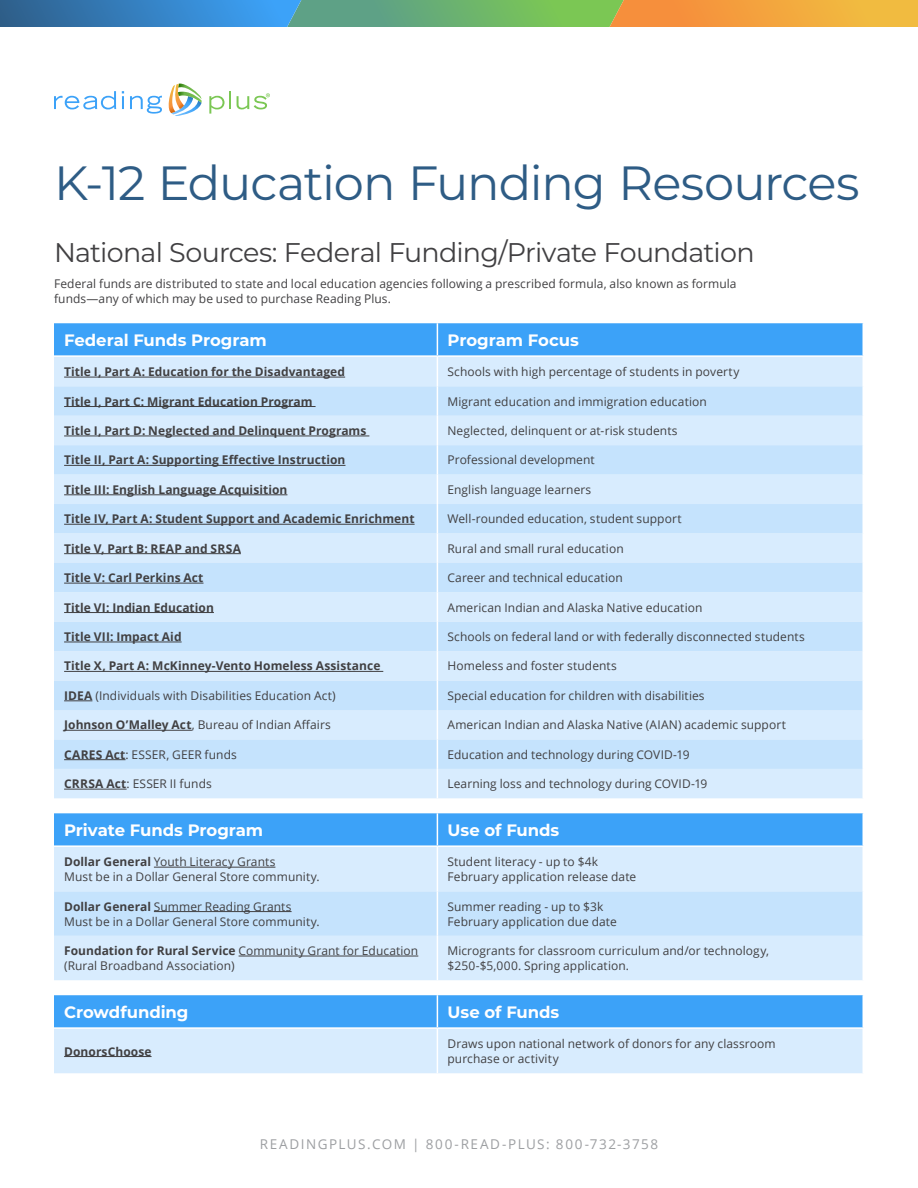
<style>
.page{position:relative;width:918px;height:1188px;background:#fff}
.page>*{position:absolute;margin:0;border:0;box-sizing:border-box;transform-origin:0 0}
.t1{font:48px "Montserrat";letter-spacing:-.02em;color:#2e5c85}
.t2{font:27px "Montserrat";letter-spacing:-.03em;color:#414042}
.t3{font:700 16.5px "Montserrat";letter-spacing:-.005em;color:#fff}
.t4{font:13.5px "Open Sans";letter-spacing:.115em;color:#9d9fa2}
.t5{font:12px/15px "Open Sans";letter-spacing:.005em;color:#414042}
.t6{font:700 12px "Open Sans";letter-spacing:.005em;color:#414042}
.s1{font-weight:700}
</style>
<div class="page">
<div style="left:54px;top:769px;width:808px;height:29px;background:#d8ecfe"></div>
<svg style="left:54px;top:386px;width:808px;height:383px;background:#cde6fd"></svg>
<svg style="left:54px;top:323px;width:808px;height:63px;background:#86c4fa"></svg>
<hr style="left:437px;top:386px;width:1px;height:30px;background:#fff">
<svg style="left:437px;top:416px;width:1px;height:29px"></svg>
<hr style="left:437px;top:445px;width:1px;height:30px;background:#fff">
<svg style="left:437px;top:475px;width:1px;height:58px"></svg>
<hr style="left:437px;top:533px;width:1px;height:30px;background:#fff">
<svg style="left:437px;top:563px;width:1px;height:29px"></svg>
<hr style="left:437px;top:592px;width:1px;height:30px;background:#fff">
<svg style="left:437px;top:622px;width:1px;height:29px"></svg>
<hr style="left:437px;top:651px;width:1px;height:30px;background:#fff">
<svg style="left:437px;top:681px;width:1px;height:58px"></svg>
<hr style="left:437px;top:739px;width:1px;height:30px;background:#fff">
<svg style="left:437px;top:769px;width:1px;height:29px"></svg>
<hr style="left:54px;top:355px;width:383px;height:2px;background:#fff">
<hr style="left:437px;top:355px;width:427px;height:2px;background:#fff">
<hr style="left:437px;top:323px;width:1px;height:32px;background:#fff">
<hr style="left:64px;top:377px;width:281px;height:1px;background:#414042">
<hr style="left:64px;top:406px;width:252px;height:1px;background:#414042">
<hr style="left:64px;top:436px;width:305px;height:1px;background:#414042">
<hr style="left:64px;top:465px;width:281px;height:1px;background:#414042">
<hr style="left:64px;top:495px;width:223px;height:1px;background:#414042">
<hr style="left:64px;top:524px;width:351px;height:1px;background:#414042">
<hr style="left:64px;top:553px;width:177px;height:1px;background:#414042">
<hr style="left:64px;top:583px;width:140px;height:1px;background:#414042">
<hr style="left:64px;top:612px;width:150px;height:1px;background:#414042">
<hr style="left:64px;top:642px;width:118px;height:1px;background:#414042">
<hr style="left:64px;top:671px;width:319px;height:1px;background:#414042">
<svg style="left:64px;top:701px;width:28px;height:1px"></svg>
<hr style="left:64px;top:730px;width:128px;height:1px;background:#414042">
<hr style="left:64px;top:759px;width:62px;height:1px;background:#414042">
<hr style="left:64px;top:789px;width:63px;height:1px;background:#414042">
<svg style="left:0;top:0;width:918px;height:27px;background:#869d79"></svg>
<svg style="left:54px;top:91px;width:62px;height:18px"></svg>
<svg style="left:122px;top:91px;width:2px;height:18px"></svg>
<svg style="left:130px;top:96px;width:32px;height:18px"></svg>
<svg style="left:209px;top:91px;width:22px;height:23px"></svg>
<svg style="left:237px;top:93px;width:33px;height:16px"></svg>
<svg style="left:168px;top:84px;width:34px;height:32px"></svg>
<div style="left:54px;top:813px;width:808px;height:32px;background:#3ca2f8"></div>
<div style="left:54px;top:847px;width:808px;height:133px;background:#d8ecfe"></div>
<div style="left:54px;top:891px;width:808px;height:45px;background:#c5e3fd"></div>
<hr style="left:437px;top:847px;width:1px;height:44px;background:#fff">
<hr style="left:437px;top:891px;width:1px;height:45px;background:#fff">
<hr style="left:437px;top:936px;width:1px;height:44px;background:#fff">
<hr style="left:437px;top:813px;width:1px;height:32px;background:#fff">
<hr style="left:154px;top:867px;width:121px;height:1px;background:#414042">
<hr style="left:154px;top:911px;width:138px;height:1px;background:#414042">
<hr style="left:239px;top:956px;width:179px;height:1px;background:#414042">
<svg style="left:54px;top:995px;width:808px;height:78px;background:#96cdfb"></svg>
<hr style="left:437px;top:1029px;width:1px;height:44px;background:#fff">
<hr style="left:54px;top:1027px;width:383px;height:2px;background:#fff">
<hr style="left:437px;top:1027px;width:427px;height:2px;background:#fff">
<hr style="left:437px;top:995px;width:1px;height:32px;background:#fff">
<hr style="left:64px;top:1056px;width:88px;height:1px;background:#414042">
<h1 class="t1" style="left:54px;top:150px;width:807px">K-12 Education Funding Resources</h1>
<h2 class="t2" style="left:54px;top:234px;width:702px">National Sources: Federal Funding/Private Foundation</h2>
<p class="t5" style="left:54px;top:276px;width:684px">Federal funds are distributed to state and local education agencies following a prescribed formula, also known as formula funds—any of which may be used to purchase Reading Plus.</p>
<h3 class="t3" style="left:64px;top:328px;width:204px">Federal Funds Program</h3>
<h3 class="t3" style="left:448px;top:328px;width:133px">Program Focus</h3>
<p class="t6" style="left:64px;top:363px;width:283px">Title I, Part A: Education for the Disadvantaged</p>
<p class="t5" style="left:448px;top:364px;width:293px">Schools with high percentage of students in poverty</p>
<p class="t6" style="left:64px;top:393px;width:250px">Title I, Part C: Migrant Education Program</p>
<p class="t5" style="left:448px;top:393px;width:261px">Migrant education and immigration education</p>
<p class="t6" style="left:64px;top:422px;width:304px">Title I, Part D: Neglected and Delinquent Programs</p>
<p class="t5" style="left:448px;top:423px;width:232px">Neglected, delinquent or at-risk students</p>
<p class="t6" style="left:64px;top:452px;width:283px">Title II, Part A: Supporting Effective Instruction</p>
<p class="t5" style="left:448px;top:452px;width:149px">Professional development</p>
<p class="t6" style="left:64px;top:481px;width:225px">Title III: English Language Acquisition</p>
<p class="t5" style="left:448px;top:482px;width:145px">English language learners</p>
<p class="t6" style="left:64px;top:511px;width:352px">Title IV, Part A: Student Support and Academic Enrichment</p>
<p class="t5" style="left:448px;top:511px;width:236px">Well-rounded education, student support</p>
<p class="t6" style="left:64px;top:540px;width:178px">Title V, Part B: REAP and SRSA</p>
<p class="t5" style="left:448px;top:541px;width:178px">Rural and small rural education</p>
<p class="t6" style="left:64px;top:569px;width:141px">Title V: Carl Perkins Act</p>
<p class="t5" style="left:448px;top:570px;width:177px">Career and technical education</p>
<p class="t6" style="left:64px;top:599px;width:151px">Title VI: Indian Education</p>
<p class="t5" style="left:448px;top:599px;width:256px">American Indian and Alaska Native education</p>
<p class="t6" style="left:64px;top:628px;width:119px">Title VII: Impact Aid</p>
<p class="t5" style="left:448px;top:629px;width:359px">Schools on federal land or with federally disconnected students</p>
<p class="t6" style="left:64px;top:658px;width:318px">Title X, Part A: McKinney-Vento Homeless Assistance</p>
<p class="t5" style="left:448px;top:658px;width:171px">Homeless and foster students</p>
<p class="t5" style="left:64px;top:688px;width:273px"><span class="s1">IDEA</span> (Individuals with Disabilities Education Act)</p>
<p class="t5" style="left:448px;top:688px;width:259px">Special education for children with disabilities</p>
<p class="t5" style="left:64px;top:717px;width:268px"><span class="s1">Johnson O’Malley Act</span>, Bureau of Indian Affairs</p>
<p class="t5" style="left:448px;top:717px;width:340px">American Indian and Alaska Native (AIAN) academic support</p>
<p class="t5" style="left:64px;top:747px;width:174px"><span class="s1">CARES Act</span>: ESSER, GEER funds</p>
<p class="t5" style="left:448px;top:747px;width:244px">Education and technology during COVID-19</p>
<p class="t5" style="left:64px;top:776px;width:149px"><span class="s1">CRRSA Act</span>: ESSER II funds</p>
<p class="t5" style="left:448px;top:776px;width:262px">Learning loss and technology during COVID-19</p>
<h3 class="t3" style="left:64px;top:818px;width:201px">Private Funds Program</h3>
<h3 class="t3" style="left:448px;top:818px;width:113px">Use of Funds</h3>
<p class="t5" style="left:64px;top:854px;width:257px"><span class="s1">Dollar General</span> Youth Literacy Grants<br>Must be in a Dollar General Store community.</p>
<p class="t5" style="left:448px;top:854px;width:190px">Student literacy - up to $4k<br>February application release date</p>
<p class="t5" style="left:64px;top:899px;width:257px"><span class="s1">Dollar General</span> Summer Reading Grants<br>Must be in a Dollar General Store community.</p>
<p class="t5" style="left:448px;top:899px;width:171px">Summer reading - up to $3k<br>February application due date</p>
<p class="t5" style="left:64px;top:943px;width:356px"><span class="s1">Foundation for Rural Service</span> Community Grant for Education (Rural Broadband Association)</p>
<p class="t5" style="left:448px;top:943px;width:323px">Microgrants for classroom curriculum and/or technology, $250-$5,000. Spring application.</p>
<h3 class="t3" style="left:64px;top:1000px;width:126px">Crowdfunding</h3>
<h3 class="t3" style="left:448px;top:1000px;width:113px">Use of Funds</h3>
<p class="t6" style="left:64px;top:1043px;width:89px">DonorsChoose</p>
<p class="t5" style="left:448px;top:1036px;width:330px">Draws upon national network of donors for any classroom purchase or activity</p>
<p class="t4" style="left:260px;top:1135px;width:400px">READINGPLUS.COM | 800-READ-PLUS: 800-732-3758</p>
</div>
